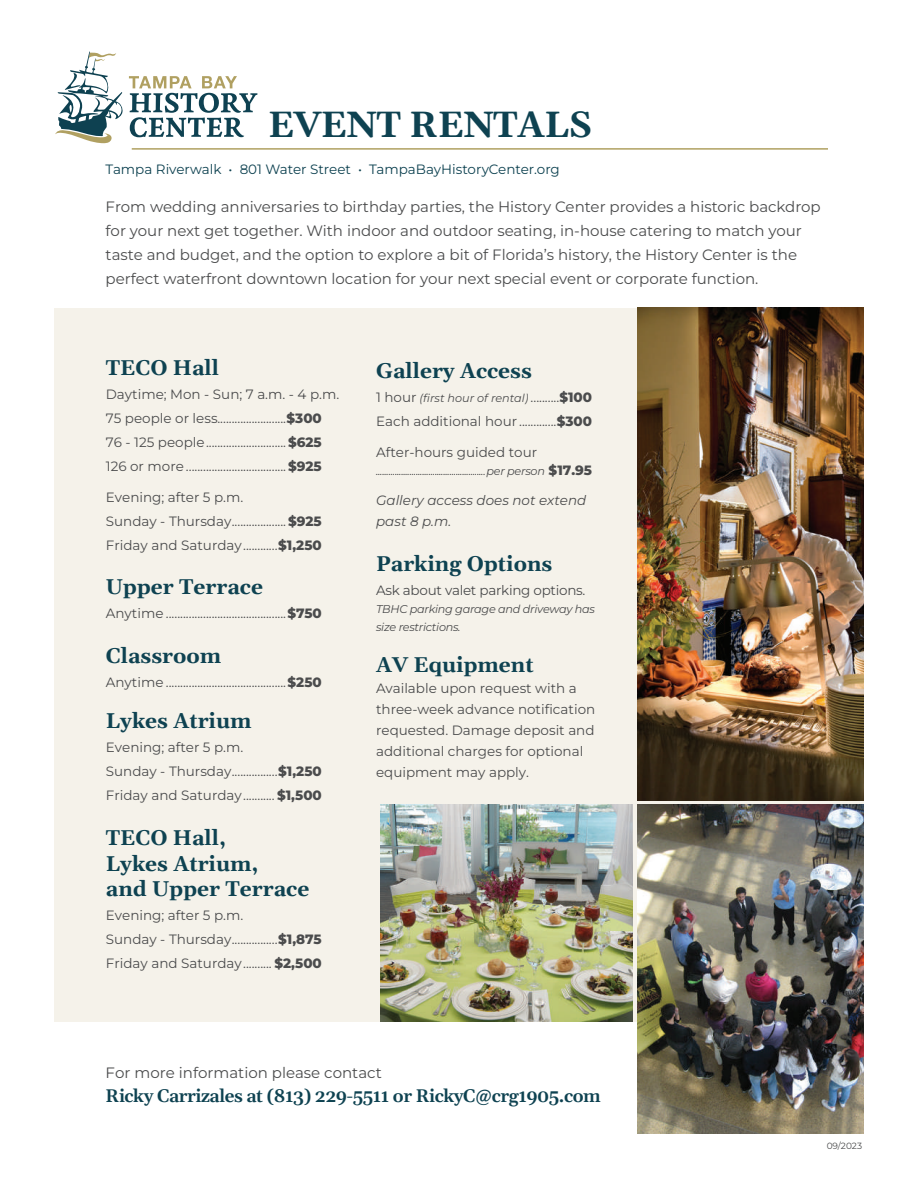
<style>
.page{position:relative;width:918px;height:1188px;background:#fff}
.page>*{position:absolute;margin:0;border:0;box-sizing:border-box;transform-origin:0 0}
.t1{font:700 36px "Gelasio";letter-spacing:-.01em;color:#0e4251}
.t2{font:700 21px/25.5px "Gelasio";color:#0e4251}
.t3{font:600 18px "Gelasio";letter-spacing:-.025em;color:#0e4251}
.t4{font:15px/24px "Montserrat";color:#4b4c4d}
.t5{font:13.5px/24px "Montserrat";color:#4b4c4d}
.t6{font:13.5px "Montserrat";color:#0e4251}
.t7{font:italic 13.5px/21px "Montserrat";color:#4b4c4d}
.t8{font:13.5px "Montserrat";letter-spacing:-.02em;color:#4b4c4d}
.t9{font:italic 11.25px/18px "Montserrat";letter-spacing:-.025em;color:#4b4c4d}
.t10{font:italic 11.25px "Montserrat";color:#4b4c4d}
.t11{font:9px "Montserrat";color:#4b4c4d}
.s1{font-weight:800}
.s2{font-style:normal;font-size:13.5px}
.s3{font-weight:800;font-style:normal;font-size:13.5px}
</style>
<div class="page">
<div style="left:54px;top:308px;width:810px;height:714px;background:#f5f2ea"></div>
<img style="left:637px;top:308px;width:227px;height:492px">
<svg style="left:55px;top:51px;width:202px;height:92px"></svg>
<hr style="left:132px;top:148px;width:696px;height:2px;background:#b0a161">
<img style="left:637px;top:805px;width:227px;height:329px">
<img style="left:380px;top:805px;width:253px;height:217px">
<h1 class="t1" style="left:268px;top:93px;width:325px">EVENT RENTALS</h1>
<p class="t6" style="left:106px;top:160px;width:456px">Tampa Riverwalk • 801 Water Street • TampaBayHistoryCenter.org</p>
<p class="t4" style="left:106px;top:194px;width:717px">From wedding anniversaries to birthday parties, the History Center provides a historic backdrop for your next get together. With indoor and outdoor seating, in-house catering to match your taste and budget, and the option to explore a bit of Florida’s history, the History Center is the perfect waterfront downtown location for your next special event or corporate function.</p>
<h2 class="t2" style="left:106px;top:353px;width:115px">TECO Hall</h2>
<p class="t5" style="left:106px;top:382px;width:235px">Daytime; Mon - Sun; 7 a.m. - 4 p.m.<br>75 people or less........................<span class="s1">$300<br></span>76 - 125 people............................<span class="s1">$625<br></span>126 or more ...................................<span class="s1">$925</span></p>
<p class="t5" style="left:106px;top:485px;width:218px">Evening; after 5 p.m.<br>Sunday - Thursday...................<span class="s1">$925<br></span>Friday and Saturday............<span class="s1">$1,250</span></p>
<h2 class="t2" style="left:106px;top:572px;width:159px">Upper Terrace</h2>
<p class="t5" style="left:106px;top:601px;width:218px">Anytime ..........................................<span class="s1">$750</span></p>
<h2 class="t2" style="left:106px;top:640px;width:117px">Classroom</h2>
<p class="t5" style="left:106px;top:669px;width:217px">Anytime ..........................................<span class="s1">$250</span></p>
<h2 class="t2" style="left:106px;top:706px;width:147px">Lykes Atrium</h2>
<p class="t5" style="left:106px;top:735px;width:218px">Evening; after 5 p.m.<br>Sunday - Thursday................<span class="s1">$1,250<br></span>Friday and Saturday........... <span class="s1">$1,500</span></p>
<h2 class="t2" style="left:106px;top:823px;width:205px">TECO Hall,<br>Lykes Atrium,<br>and Upper Terrace</h2>
<p class="t5" style="left:106px;top:903px;width:218px">Evening; after 5 p.m.<br>Sunday - Thursday................<span class="s1">$1,875<br></span>Friday and Saturday.......... <span class="s1">$2,500</span></p>
<h2 class="t2" style="left:376px;top:356px;width:157px">Gallery Access</h2>
<p class="t10" style="left:376px;top:391px;width:218px"><span class="s2">1 hour</span> (first hour of rental) <span class="s2">..........</span><span class="s3">$100</span></p>
<p class="t5" style="left:376px;top:409px;width:217px">Each additional hour .............<span class="s1">$300</span></p>
<p class="t5" style="left:376px;top:440px;width:163px">After-hours guided tour</p>
<p class="t9" style="left:376px;top:462px;width:218px">....................................................per person <span class="s3">$17.95</span></p>
<p class="t7" style="left:376px;top:490px;width:212px">Gallery access does not extend past 8 p.m.</p>
<h2 class="t2" style="left:376px;top:548px;width:178px">Parking Options</h2>
<p class="t8" style="left:376px;top:581px;width:211px">Ask about valet parking options.</p>
<p class="t9" style="left:376px;top:599px;width:221px">TBHC parking garage and driveway has size restrictions.</p>
<h2 class="t2" style="left:376px;top:650px;width:159px">AV Equipment</h2>
<p class="t5" style="left:376px;top:677px;width:221px;line-height:21px">Available upon request with a three-week advance notification requested. Damage deposit and additional charges for optional equipment may apply.</p>
<p class="t4" style="left:106px;top:1061px;width:278px">For more information please contact</p>
<h3 class="t3" style="left:106px;top:1080px;width:497px">Ricky Carrizales at (813) 229-5511 or RickyC@crg1905.com</h3>
<p class="t11" style="left:827px;top:1139px;width:37px">09/2023</p>
</div>
